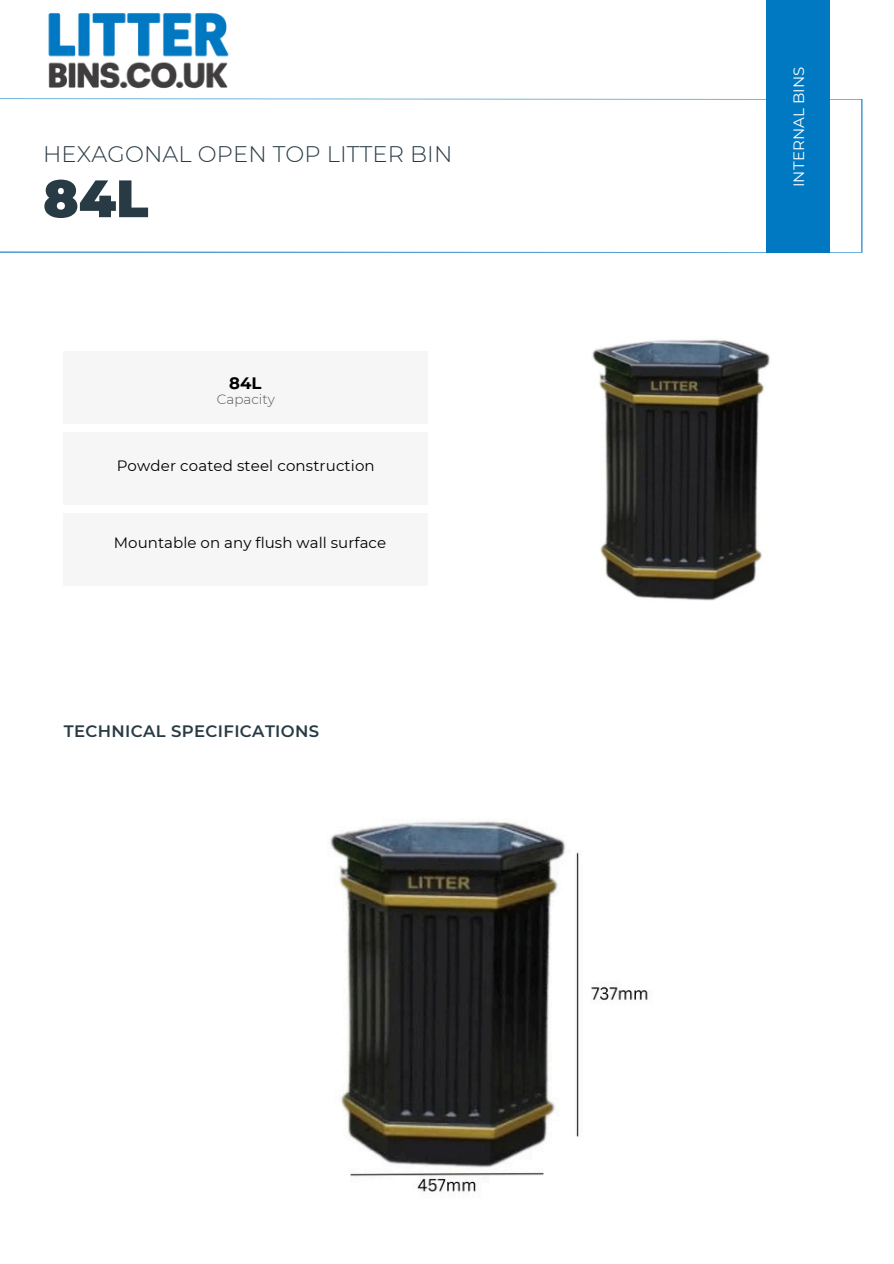
<style>
.page{position:relative;width:894px;height:1264px;background:#fff}
.page>*{position:absolute;margin:0;border:0;box-sizing:border-box;transform-origin:0 0}
.t1{font:900 52.5px "Montserrat";color:#283b45}
.t2{font:300 22.5px "Montserrat";letter-spacing:.005em;color:#283b45}
.t3{font:600 16.5px "Montserrat";letter-spacing:.02em;color:#283b45}
.t4{font:700 16.5px "Montserrat";color:#000}
.t5{font:15px "Montserrat";letter-spacing:.01em;color:#000}
.t6{font:15px "Montserrat";letter-spacing:.01em;color:#fff}
.t7{font:300 13.5px "Montserrat";color:#575756}
</style>
<div class="page">
<svg style="left:0;top:98px;width:862px;height:155px"></svg>
<div style="left:765px;top:0;width:64px;height:252px;background:#0078c2"></div>
<div style="left:64px;top:352px;width:363px;height:72px;background:#f6f6f6"></div>
<div style="left:64px;top:433px;width:363px;height:72px;background:#f6f6f6"></div>
<div style="left:64px;top:514px;width:363px;height:72px;background:#f6f6f6"></div>
<img style="left:48px;top:13px;width:181px;height:76px">
<img style="left:592px;top:339px;width:178px;height:261px">
<img style="left:330px;top:821px;width:318px;height:371px">
<h1 class="t2" style="left:43px;top:140px;width:410px">HEXAGONAL OPEN TOP LITTER BIN</h1>
<h3 class="t1" style="left:43px;top:166px;width:107px">84L</h3>
<h5 class="t4" style="left:229px;top:373px;width:34px">84L</h5>
<p class="t7" style="left:217px;top:391px;width:60px">Capacity</p>
<p class="t5" style="left:117px;top:456px;width:259px">Powder coated steel construction</p>
<h3 class="t5" style="left:114px;top:533px;width:274px">Mountable on any flush wall surface</h3>
<h5 class="t3" style="left:64px;top:721px;width:257px">TECHNICAL SPECIFICATIONS</h5>
<p class="t6" style="left:789px;top:187px;width:122px;rotate:-90deg">INTERNAL BINS</p>
</div>
